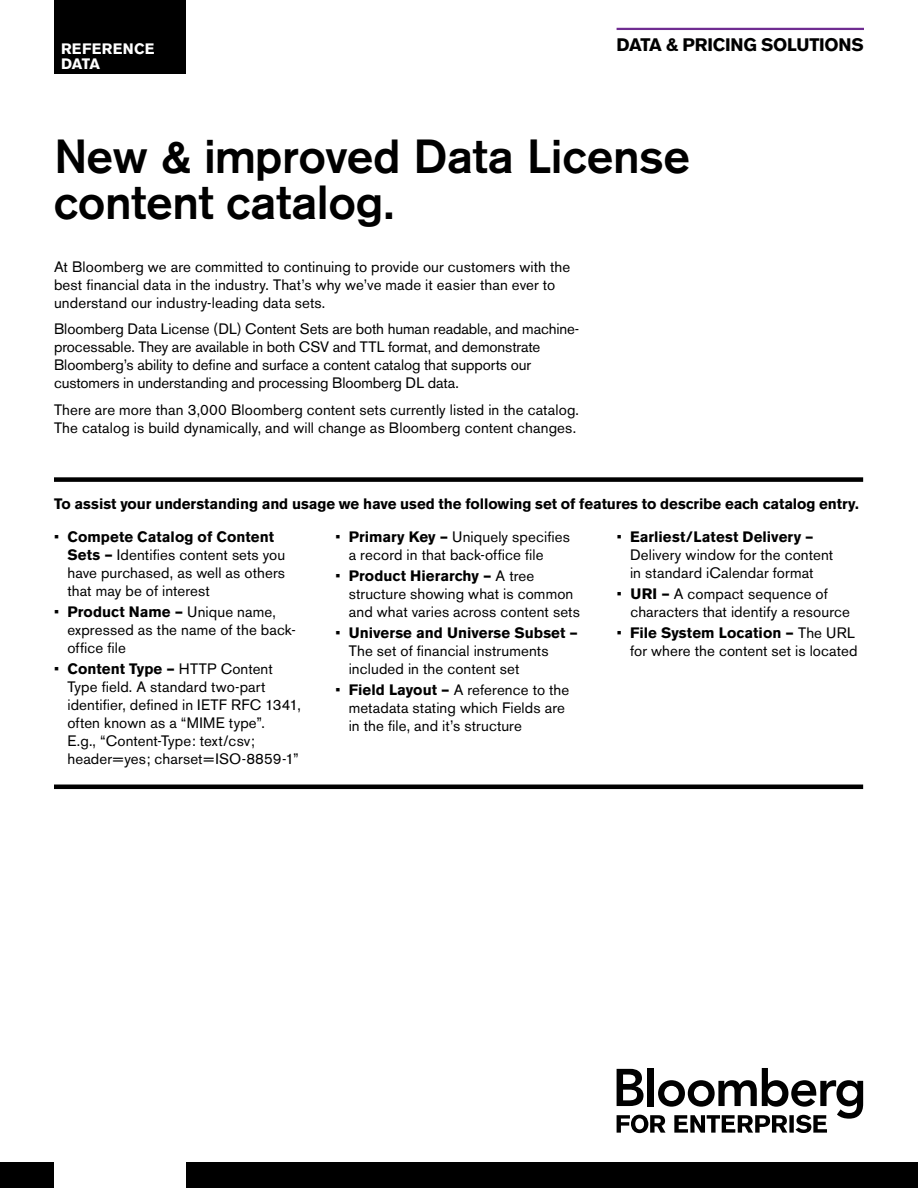
<style>
.page{position:relative;width:918px;height:1188px;background:#fff}
.page>*{position:absolute;margin:0;border:0;box-sizing:border-box;transform-origin:0 0}
.t1{font:500 47.4px/46.5px "Akzidenz Grotesk BE";letter-spacing:-.005em;color:#000}
.t2{font:700 18px "Akzidenz Grotesk BE";letter-spacing:-.015em;color:#000}
.t3{font:15px/18px "Akzidenz Grotesk BE";letter-spacing:.005em;color:#000}
.t4{font:700 15px "Akzidenz Grotesk BE";letter-spacing:-.005em;color:#000}
.t5{font:700 15px/15px "Akzidenz Grotesk BE";letter-spacing:.02em;color:#fff}
.s1{font-family:"Akzidenz Grotesk Pro"}
.s2{font-weight:700}
</style>
<div class="page">
<div style="left:54px;top:0;width:131px;height:74px;background:#000"></div>
<svg style="left:617px;top:1068px;width:246px;height:65px"></svg>
<div style="left:0;top:1162px;width:918px;height:26px;background:#000"></div>
<div style="left:54px;top:1141px;width:131px;height:47px;background:#fff"></div>
<hr style="left:617px;top:28px;width:247px;height:2px;background:#6f2c91">
<div style="left:54px;top:477px;width:809px;height:5px;background:#000"></div>
<hr style="left:54px;top:785px;width:809px;height:4px;background:#000">
<p class="t5" style="left:61px;top:41px;width:95px">REFERENCE<br>DATA</p>
<p class="t2" style="left:617px;top:34px;width:249px">DATA &amp; PRICING SOLUTIONS</p>
<h1 class="t1" style="left:54px;top:133px;width:638px">New &amp; improved Data License content catalog.</h1>
<p class="t3" style="left:54px;top:257px;width:518px">At Bloomberg we are committed to continuing to provide our customers with the best financial data in the industry. That’s why we’ve made it easier than ever to understand our industry-leading data sets.</p>
<p class="t3" style="left:54px;top:320px;width:527px">Bloomberg Data License (DL) Content Sets are both human readable, and machine&shy;processable. They are available in both CSV and TTL format, and demonstrate Bloomberg’s ability to define and surface a content catalog that supports our customers in understanding and processing Bloomberg DL data.</p>
<p class="t3" style="left:54px;top:401px;width:527px">There are more than 3,000 Bloomberg content sets currently listed in the catalog.<br>The catalog is build dynamically, and will change as Bloomberg content changes.</p>
<p class="t4" style="left:54px;top:495px;width:807px">To assist your understanding and usage we have used the following set of features to describe each catalog entry.</p>
<p class="t3" style="left:67px;top:528px;width:219px;text-indent:-13px"><span class="s1">•</span> <span class="s2">Compete Catalog of Content<br>Sets –</span> Identifies content sets you have purchased, as well as others that may be of interest</p>
<p class="t3" style="left:67px;top:603px;width:230px;text-indent:-13px"><span class="s1">•</span> <span class="s2">Product Name –</span> Unique name, expressed as the name of the back&shy;office file</p>
<p class="t3" style="left:67px;top:660px;width:235px;text-indent:-13px"><span class="s1">•</span> <span class="s2">Content Type –</span> HTTP Content<br>Type field. A standard two-part identifier, defined in IETF RFC 1341, often known as a “MIME type”.<br>E.g., “Content-Type: text/csv; header=yes; charset=ISO-8859-1”</p>
<p class="t3" style="left:349px;top:528px;width:223px;text-indent:-13px"><span class="s1">•</span> <span class="s2">Primary Key –</span> Uniquely specifies a record in that back-office file</p>
<p class="t3" style="left:349px;top:567px;width:233px;text-indent:-13px"><span class="s1">•</span> <span class="s2">Product Hierarchy –</span> A tree structure showing what is common and what varies across content sets</p>
<p class="t3" style="left:349px;top:624px;width:231px;text-indent:-13px"><span class="s1">•</span> <span class="s2">Universe and Universe Subset –<br></span>The set of financial instruments included in the content set</p>
<p class="t3" style="left:349px;top:681px;width:222px;text-indent:-13px"><span class="s1">•</span> <span class="s2">Field Layout –</span> A reference to the metadata stating which Fields are in the file, and it’s structure</p>
<p class="t3" style="left:630px;top:528px;width:205px;text-indent:-13px"><span class="s1">•</span> <span class="s2">Earliest/Latest Delivery –<br></span>Delivery window for the content in standard iCalendar format</p>
<p class="t3" style="left:630px;top:585px;width:221px;text-indent:-14px"><span class="s1">•</span> <span class="s2">URI –</span> A compact sequence of characters that identify a resource</p>
<p class="t3" style="left:617px;top:624px;width:242px;text-align:right"><span class="s1">•</span> <span class="s2">File System Location –</span> The URL for where the content set is located</p>
</div>
